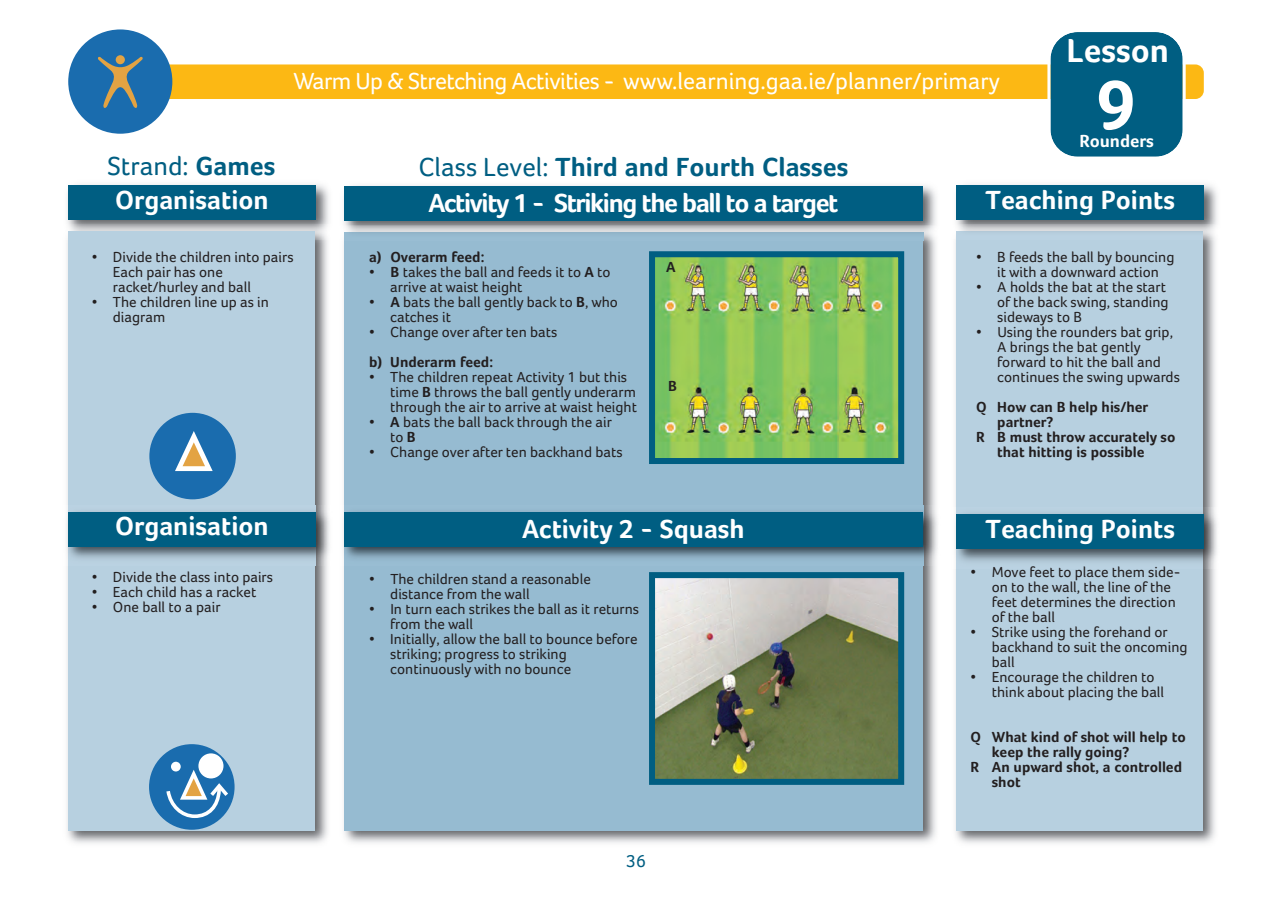
<style>
.page{position:relative;width:1268px;height:900px;background:#fff}
.page>*{position:absolute;margin:0;border:0;box-sizing:border-box;transform-origin:0 0}
.t1{font:700 72.15px "Foco";color:#fff}
.t2{font:700 34.2px "Foco";color:#fff}
.t3{font:700 27px "Foco";color:#fff}
.t4{font:700 27px "Foco";letter-spacing:-.05em;color:#fff}
.t5{font:700 27px "Foco";color:#005e82}
.t6{font:27px "Foco";color:#005e82}
.t7{font:24px "Foco";color:#fff}
.t8{font:700 18px "Foco";color:#fff}
.t9{font:18px "Foco";color:#005e82}
.t10{font:15px/15px "Foco";color:#231f20}
.t11{font:700 15px "Foco";color:#231f20}
.s1{font-weight:700}
.s2{font-weight:400}
</style>
<div class="page">
<img style="left:67px;top:184px;width:262px;height:660px">
<div style="left:68px;top:186px;width:247px;height:34px;background:#005e82"></div>
<div style="left:68px;top:231px;width:247px;height:599px;background:#b7d0e0"></div>
<img style="left:955px;top:184px;width:262px;height:660px">
<div style="left:956px;top:231px;width:247px;height:599px;background:#b7d0e0"></div>
<div style="left:90px;top:64px;width:1114px;height:35px;background:#fcb814;border-radius:9px"></div>
<img style="left:344px;top:185px;width:592px;height:658px">
<div style="left:345px;top:232px;width:578px;height:598px;background:#96bbd1"></div>
<img style="left:344px;top:225px;width:592px;height:15px">
<img style="left:345px;top:232px;width:578px;height:8px">
<div style="left:345px;top:186px;width:578px;height:34px;background:#005e82"></div>
<img style="left:343px;top:505px;width:595px;height:60px">
<div style="left:345px;top:512px;width:578px;height:34px;background:#005e82"></div>
<svg style="left:1047px;top:32px;width:139px;height:125px;background:#176c8c"></svg>
<img style="left:656px;top:258px;width:241px;height:199px">
<div style="left:649px;top:251px;width:255px;height:213px;border:6px solid #005e82"></div>
<img style="left:955px;top:224px;width:262px;height:15px">
<img style="left:956px;top:231px;width:247px;height:8px">
<div style="left:957px;top:186px;width:247px;height:34px;background:#005e82"></div>
<img style="left:955px;top:508px;width:262px;height:60px">
<div style="left:957px;top:514px;width:247px;height:34px;background:#005e82"></div>
<img style="left:656px;top:579px;width:241px;height:198px">
<div style="left:649px;top:572px;width:255px;height:212px;border:6px solid #005e82"></div>
<img style="left:66px;top:505px;width:264px;height:60px">
<div style="left:68px;top:512px;width:247px;height:34px;background:#005e82"></div>
<div style="left:68px;top:29px;width:104px;height:105px;background:#1a6cae;border-radius:50%"></div>
<svg style="left:98px;top:56px;width:45px;height:52px"></svg>
<div style="left:149px;top:412px;width:87px;height:87px;background:#1a6cae;border-radius:50%"></div>
<svg style="left:175px;top:431px;width:38px;height:40px"></svg>
<div style="left:149px;top:744px;width:86px;height:85px;background:#1a6cae;border-radius:50%"></div>
<div style="left:198px;top:753px;width:25px;height:25px;background:#fff;border-radius:50%"></div>
<div style="left:171px;top:761px;width:10px;height:10px;background:#fff;border-radius:50%"></div>
<svg style="left:166px;top:769px;width:62px;height:48px"></svg>
<h3 class="t7" style="left:294px;top:67px;width:708px">Warm Up &amp; Stretching Activities - www.learning.gaa.ie/planner/primary</h3>
<h3 class="t6" style="left:107px;top:150px;width:170px">Strand: <span class="s1">Games</span></h3>
<h3 class="t5" style="left:418px;top:150px;width:431px"><span class="s2">Class Level:</span> Third and Fourth Classes</h3>
<h2 class="t2" style="left:1066px;top:31px;width:104px">Lesson</h2>
<h1 class="t1" style="left:1096px;top:62px;width:41px">9</h1>
<p class="t8" style="left:1079px;top:130px;width:76px">Rounders</p>
<h3 class="t3" style="left:115px;top:184px;width:155px">Organisation</h3>
<h3 class="t4" style="left:428px;top:187px;width:411px">Activity 1 - Striking the ball to a target</h3>
<h3 class="t3" style="left:986px;top:184px;width:191px">Teaching Points</h3>
<p class="t10" style="left:113px;top:249px;width:182px;text-indent:-21px">• Divide the children into pairs<br>Each pair has one racket/hurley and ball</p>
<p class="t10" style="left:113px;top:294px;width:158px;text-indent:-21px">• The children line up as in diagram</p>
<p class="t11" style="left:369px;top:248px;width:117px">a) Overarm feed:</p>
<p class="t10" style="left:390px;top:264px;width:222px;text-indent:-21px">• <span class="s1">B</span> takes the ball and feeds it to <span class="s1">A</span> to arrive at waist height</p>
<p class="t10" style="left:390px;top:294px;width:229px;text-indent:-21px">• <span class="s1">A</span> bats the ball gently back to <span class="s1">B</span>, who catches it</p>
<p class="t10" style="left:369px;top:324px;width:190px">• Change over after ten bats</p>
<p class="t11" style="left:369px;top:353px;width:125px">b) Underarm feed:</p>
<p class="t10" style="left:390px;top:369px;width:248px;text-indent:-21px">• The children repeat Activity 1 but this time <span class="s1">B</span> throws the ball gently underarm through the air to arrive at waist height</p>
<p class="t10" style="left:390px;top:414px;width:223px;text-indent:-21px">• <span class="s1">A</span> bats the ball back through the air to <span class="s1">B</span></p>
<p class="t10" style="left:369px;top:444px;width:255px">• Change over after ten backhand bats</p>
<p class="t11" style="left:666px;top:258px;width:11px">A</p>
<p class="t11" style="left:668px;top:377px;width:10px">B</p>
<p class="t10" style="left:976px;top:249px;width:200px;text-align:center">• B feeds the ball by bouncing it with a downward action</p>
<p class="t10" style="left:997px;top:279px;width:173px;text-indent:-21px">• A holds the bat at the start of the back swing, standing sideways to B</p>
<p class="t10" style="left:997px;top:324px;width:184px;text-indent:-21px">• Using the rounders bat grip,<br>A brings the bat gently forward to hit the ball and continues the swing upwards</p>
<p class="t11" style="left:976px;top:398px;width:174px">Q How can B help his/her</p>
<p class="t11" style="left:997px;top:413px;width:58px">partner?</p>
<p class="t11" style="left:976px;top:428px;width:201px">R B must throw accurately so</p>
<p class="t11" style="left:997px;top:443px;width:149px">that hitting is possible</p>
<h3 class="t3" style="left:115px;top:510px;width:155px">Organisation</h3>
<h3 class="t3" style="left:522px;top:512px;width:224px">Activity 2 - Squash</h3>
<h3 class="t3" style="left:986px;top:512px;width:191px">Teaching Points</h3>
<p class="t10" style="left:92px;top:569px;width:183px">• Divide the class into pairs</p>
<p class="t10" style="left:92px;top:584px;width:166px">• Each child has a racket</p>
<p class="t10" style="left:92px;top:599px;width:130px">• One ball to a pair</p>
<p class="t10" style="left:390px;top:571px;width:202px;text-indent:-21px">• The children stand a reasonable distance from the wall</p>
<p class="t10" style="left:390px;top:601px;width:250px;text-indent:-21px">• In turn each strikes the ball as it returns from the wall</p>
<p class="t10" style="left:390px;top:631px;width:249px;text-indent:-21px">• Initially, allow the ball to bounce before striking; progress to striking continuously with no bounce</p>
<p class="t10" style="left:992px;top:564px;width:190px;text-indent:-21px">• Move feet to place them side&shy;on to the wall, the line of the feet determines the direction of the ball</p>
<p class="t10" style="left:992px;top:624px;width:197px;text-indent:-21px">• Strike using the forehand or backhand to suit the oncoming ball</p>
<p class="t10" style="left:992px;top:669px;width:174px;text-indent:-21px">• Encourage the children to think about placing the ball</p>
<p class="t11" style="left:971px;top:728px;width:217px">Q What kind of shot will help to</p>
<p class="t11" style="left:992px;top:743px;width:139px">keep the rally going?</p>
<p class="t11" style="left:971px;top:758px;width:213px">R An upward shot, a controlled</p>
<p class="t11" style="left:992px;top:773px;width:30px">shot</p>
<p class="t9" style="left:626px;top:849px;width:21px">36</p>
</div>
